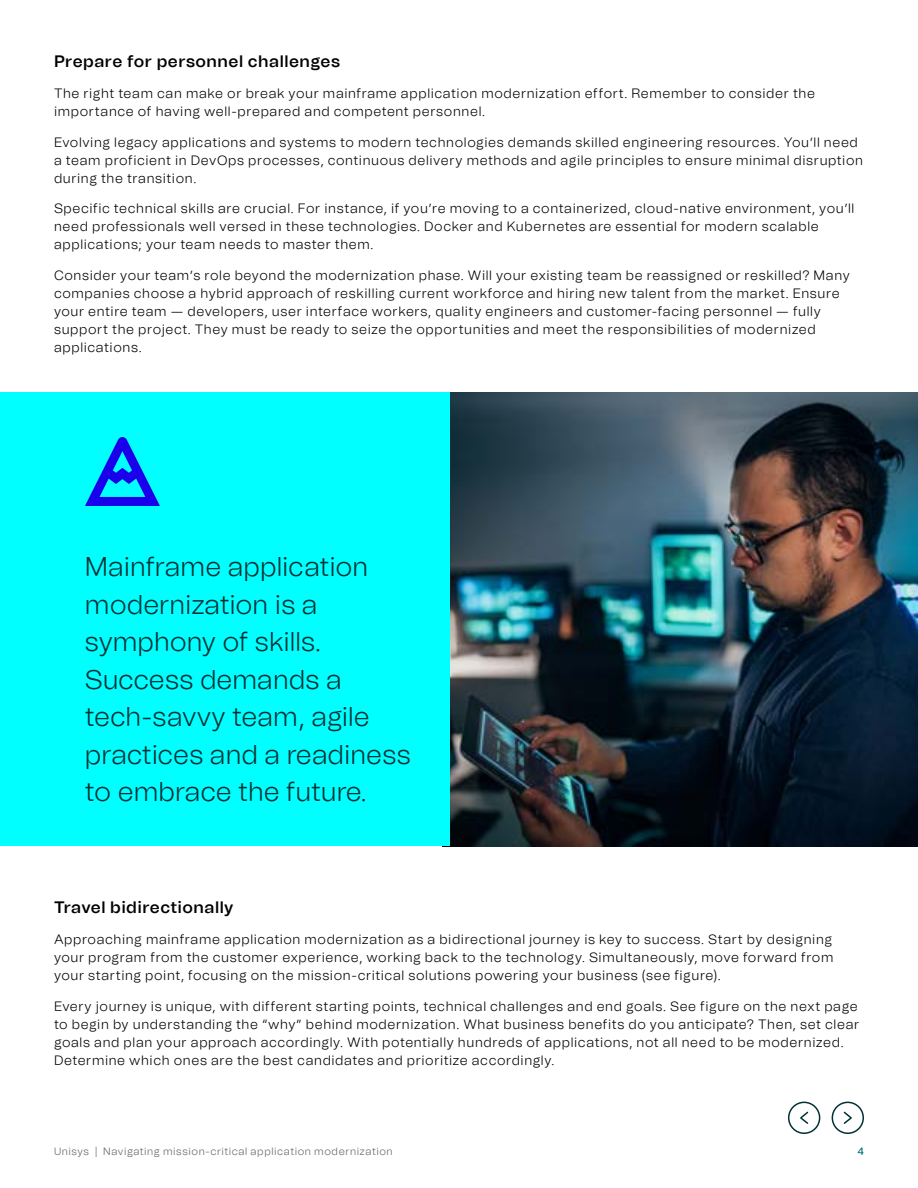
<style>
.page{position:relative;width:918px;height:1188px;background:#fff}
.page>*{position:absolute;margin:0;border:0;box-sizing:border-box;transform-origin:0 0}
.t1{font:300 27px/37.5px "Tomato Grotesk";color:#003134}
.t2{font:600 16.5px "Tomato Grotesk";letter-spacing:.025em;color:#000}
.t3{font:300 13.5px/18px "Tomato Grotesk";letter-spacing:.045em;color:#000}
.t4{font:300 10.5px "Tomato Grotesk";letter-spacing:.05em;color:#636466}
.t5{font:500 10.5px "Tomato Grotesk";color:#007173}
</style>
<div class="page">
<div style="left:788px;top:1102px;width:32px;height:32px;border:2px solid #003134;border-radius:50%"></div>
<svg style="left:800px;top:1111px;width:9px;height:13px"></svg>
<div style="left:832px;top:1102px;width:32px;height:32px;border:2px solid #003134;border-radius:50%"></div>
<svg style="left:843px;top:1111px;width:9px;height:13px"></svg>
<img style="left:449px;top:392px;width:469px;height:454px">
<div style="left:0;top:392px;width:449px;height:454px;background:#0ff"></div>
<svg style="left:85px;top:437px;width:75px;height:69px"></svg>
<p class="t2" style="left:54px;top:50px;width:288px">Prepare for personnel challenges</p>
<p class="t3" style="left:54px;top:84px;width:762px">The right team can make or break your mainframe application modernization effort. Remember to consider the importance of having well-prepared and competent personnel.</p>
<p class="t3" style="left:54px;top:133px;width:811px">Evolving legacy applications and systems to modern technologies demands skilled engineering resources. You’ll need a team proficient in DevOps processes, continuous delivery methods and agile principles to ensure minimal disruption during the transition.</p>
<p class="t3" style="left:54px;top:200px;width:802px">Specific technical skills are crucial. For instance, if you’re moving to a containerized, cloud-native environment, you’ll need professionals well versed in these technologies. Docker and Kubernetes are essential for modern scalable applications; your team needs to master them.</p>
<p class="t3" style="left:54px;top:266px;width:797px">Consider your team’s role beyond the modernization phase. Will your existing team be reassigned or reskilled? Many companies choose a hybrid approach of reskilling current workforce and hiring new talent from the market. Ensure your entire team — developers, user interface workers, quality engineers and customer-facing personnel — fully support the project. They must be ready to seize the opportunities and meet the responsibilities of modernized applications.</p>
<h1 class="t1" style="left:85px;top:548px;width:327px">Mainframe application modernization is a symphony of skills.<br>Success demands a tech-savvy team, agile practices and a readiness to embrace the future.</h1>
<p class="t2" style="left:54px;top:896px;width:181px">Travel bidirectionally</p>
<p class="t3" style="left:54px;top:930px;width:781px;text-align:justify">Approaching mainframe application modernization as a bidirectional journey is key to success. Start by designing your program from the customer experience, working back to the technology. Simultaneously, move forward from your starting point, focusing on the mission-critical solutions powering your business (see figure).</p>
<p class="t3" style="left:54px;top:997px;width:807px">Every journey is unique, with different starting points, technical challenges and end goals. See figure on the next page to begin by understanding the “why” behind modernization. What business benefits do you anticipate? Then, set clear goals and plan your approach accordingly. With potentially hundreds of applications, not all need to be modernized.<br>Determine which ones are the best candidates and prioritize accordingly.</p>
<p class="t4" style="left:54px;top:1144px;width:340px">Unisys | Navigating mission-critical application modernization</p>
<p class="t5" style="left:858px;top:1144px;width:8px">4</p>
</div>
